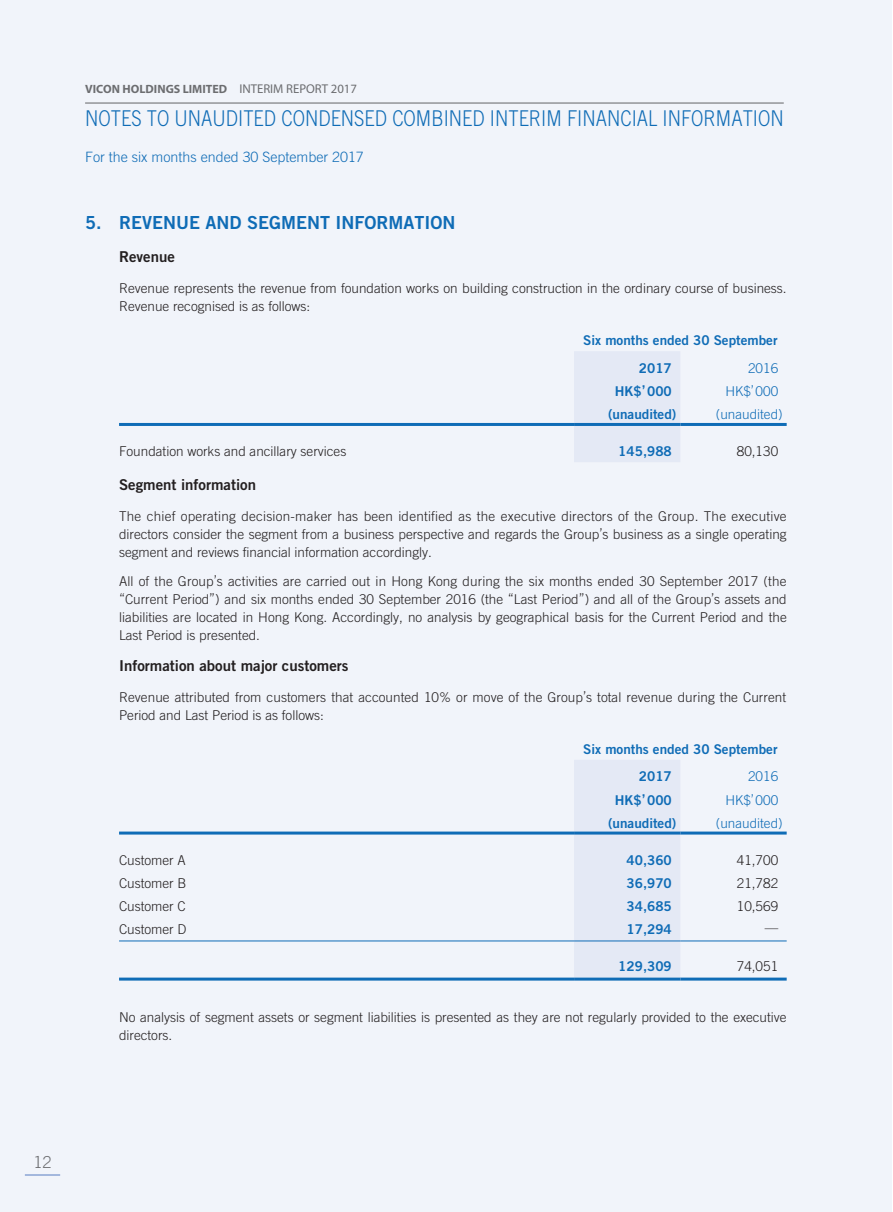
<style>
.page{position:relative;width:893px;height:1212px;background:#fff}
.page>*{position:absolute;margin:0;border:0;box-sizing:border-box;transform-origin:0 0}
.t1{font:300 21.75px "Trade Gothic LT Std";color:#0f6cb6;scale:.85 1}
._3__標題{font:18px "Trade Gothic LT Std Bd 2";color:#0f6cb6}
.t2{font:300 16.5px "Trade Gothic LT Std";color:#6c6d70}
._4__副標題{font:15px "Trade Gothic LT Std Bd 2";color:#231f20}
.t3{font:300 14.25px "Trade Gothic LT Std";color:#0f6cb6}
._1__內文{font:300 13.5px/18px "Trade Gothic LT Std";color:#231f20}
._1__內文-2{font:13.5px "Trade Gothic LT Std Bd 2";color:#0f6cb6}
._1__內文-3{font:300 13.5px "Trade Gothic LT Std";color:#0f6cb6}
._1__內文-4{font:300 13.5px "M Hei HK";color:#231f20}
.t4{font:700 12px "Myriad Pro";color:#6c6d70}
.s1{font-weight:400;font-size:12.75px}
</style>
<div class="page">
<div style="left:0;top:0;width:892px;height:1212px;background:#f1f4fa"></div>
<hr style="left:85px;top:103px;width:699px;height:1px;background:#636366">
<hr style="left:25px;top:1174px;width:35px;height:2px;background:#8ba4d4">
<div style="left:574px;top:351px;width:106px;height:111px;background:#e4e9f5"></div>
<hr style="left:119px;top:423px;width:455px;height:3px;background:#0f6cb6">
<hr style="left:574px;top:423px;width:106px;height:3px;background:#0f6cb6">
<hr style="left:680px;top:423px;width:107px;height:3px;background:#0f6cb6">
<div style="left:574px;top:760px;width:106px;height:217px;background:#e4e9f5"></div>
<hr style="left:119px;top:831px;width:455px;height:3px;background:#0f6cb6">
<hr style="left:574px;top:831px;width:106px;height:3px;background:#0f6cb6">
<hr style="left:680px;top:831px;width:107px;height:3px;background:#0f6cb6">
<hr style="left:119px;top:940px;width:455px;height:1px;background:#0f6cb6">
<hr style="left:574px;top:940px;width:106px;height:1px;background:#0f6cb6">
<hr style="left:680px;top:940px;width:107px;height:1px;background:#0f6cb6">
<hr style="left:119px;top:977px;width:455px;height:3px;background:#0f6cb6">
<hr style="left:574px;top:977px;width:106px;height:3px;background:#0f6cb6">
<hr style="left:680px;top:977px;width:107px;height:3px;background:#0f6cb6">
<p class="t4" style="left:85px;top:81px;width:273px">VICON HOLDINGS LIMITED <span class="s1">INTERIM REPORT 2017</span></p>
<h1 class="t1" style="left:85px;top:106px;width:823px">NOTES TO UNAUDITED CONDENSED COMBINED INTERIM FINANCIAL INFORMATION</h1>
<p class="t3" style="left:85px;top:148px;width:280px">For the six months ended 30 September 2017</p>
<p class="_3__標題" style="left:85px;top:211px;width:372px">5. REVENUE AND SEGMENT INFORMATION</p>
<p class="_4__副標題" style="left:119px;top:248px;width:57px">Revenue</p>
<p class="_1__內文" style="left:119px;top:279px;width:669px">Revenue represents the revenue from foundation works on building construction in the ordinary course of business.<br>Revenue recognised is as follows:</p>
<p class="_1__內文-2" style="left:583px;top:332px;width:196px">Six months ended 30 September</p>
<p class="_1__內文-2" style="left:639px;top:359px;width:34px">2017</p>
<p class="_1__內文-3" style="left:748px;top:360px;width:32px">2016</p>
<p class="_1__內文-2" style="left:615px;top:383px;width:59px">HK$’000</p>
<p class="_1__內文-3" style="left:725px;top:383px;width:54px">HK$’000</p>
<p class="_1__內文-2" style="left:608px;top:406px;width:70px">(unaudited)</p>
<p class="_1__內文-3" style="left:716px;top:406px;width:68px">(unaudited)</p>
<p class="_1__內文" style="left:119px;top:442px;width:229px">Foundation works and ancillary services</p>
<p class="_1__內文-2" style="left:618px;top:443px;width:55px">145,988</p>
<p class="_1__內文" style="left:737px;top:442px;width:43px">80,130</p>
<p class="_4__副標題" style="left:119px;top:476px;width:139px">Segment information</p>
<p class="_1__內文" style="left:119px;top:507px;width:669px;text-align:justify">The chief operating decision-maker has been identified as the executive directors of the Group. The executive directors consider the segment from a business perspective and regards the Group’s business as a single operating segment and reviews financial information accordingly.</p>
<p class="_1__內文" style="left:119px;top:572px;width:669px;text-align:justify">All of the Group’s activities are carried out in Hong Kong during the six months ended 30 September 2017 (the “Current Period”) and six months ended 30 September 2016 (the “Last Period”) and all of the Group’s assets and liabilities are located in Hong Kong. Accordingly, no analysis by geographical basis for the Current Period and the Last Period is presented.</p>
<p class="_4__副標題" style="left:119px;top:656px;width:231px">Information about major customers</p>
<p class="_1__內文" style="left:119px;top:688px;width:669px">Revenue attributed from customers that accounted 10% or move of the Group’s total revenue during the Current<br>Period and Last Period is as follows:</p>
<p class="_1__內文-2" style="left:583px;top:740px;width:196px">Six months ended 30 September</p>
<p class="_1__內文-2" style="left:639px;top:768px;width:34px">2017</p>
<p class="_1__內文-3" style="left:748px;top:768px;width:32px">2016</p>
<p class="_1__內文-2" style="left:615px;top:791px;width:59px">HK$’000</p>
<p class="_1__內文-3" style="left:725px;top:792px;width:54px">HK$’000</p>
<p class="_1__內文-2" style="left:608px;top:815px;width:70px">(unaudited)</p>
<p class="_1__內文-3" style="left:716px;top:815px;width:68px">(unaudited)</p>
<p class="_1__內文" style="left:119px;top:851px;width:68px">Customer A</p>
<p class="_1__內文-2" style="left:626px;top:851px;width:47px">40,360</p>
<p class="_1__內文" style="left:737px;top:851px;width:43px">41,700</p>
<p class="_1__內文" style="left:119px;top:874px;width:69px">Customer B</p>
<p class="_1__內文-2" style="left:626px;top:875px;width:47px">36,970</p>
<p class="_1__內文" style="left:737px;top:874px;width:43px">21,782</p>
<p class="_1__內文" style="left:119px;top:897px;width:68px">Customer C</p>
<p class="_1__內文-2" style="left:626px;top:898px;width:47px">34,685</p>
<p class="_1__內文" style="left:737px;top:897px;width:43px">10,569</p>
<p class="_1__內文" style="left:119px;top:920px;width:69px">Customer D</p>
<p class="_1__內文-2" style="left:626px;top:921px;width:47px">17,294</p>
<p class="_1__內文-4" style="left:765px;top:922px;width:15px">—</p>
<p class="_1__內文-2" style="left:618px;top:958px;width:55px">129,309</p>
<p class="_1__內文" style="left:737px;top:957px;width:43px">74,051</p>
<p class="_1__內文" style="left:119px;top:1008px;width:669px">No analysis of segment assets or segment liabilities is presented as they are not regularly provided to the executive directors.</p>
<p class="t2" style="left:33px;top:1152px;width:20px">12</p>
</div>
